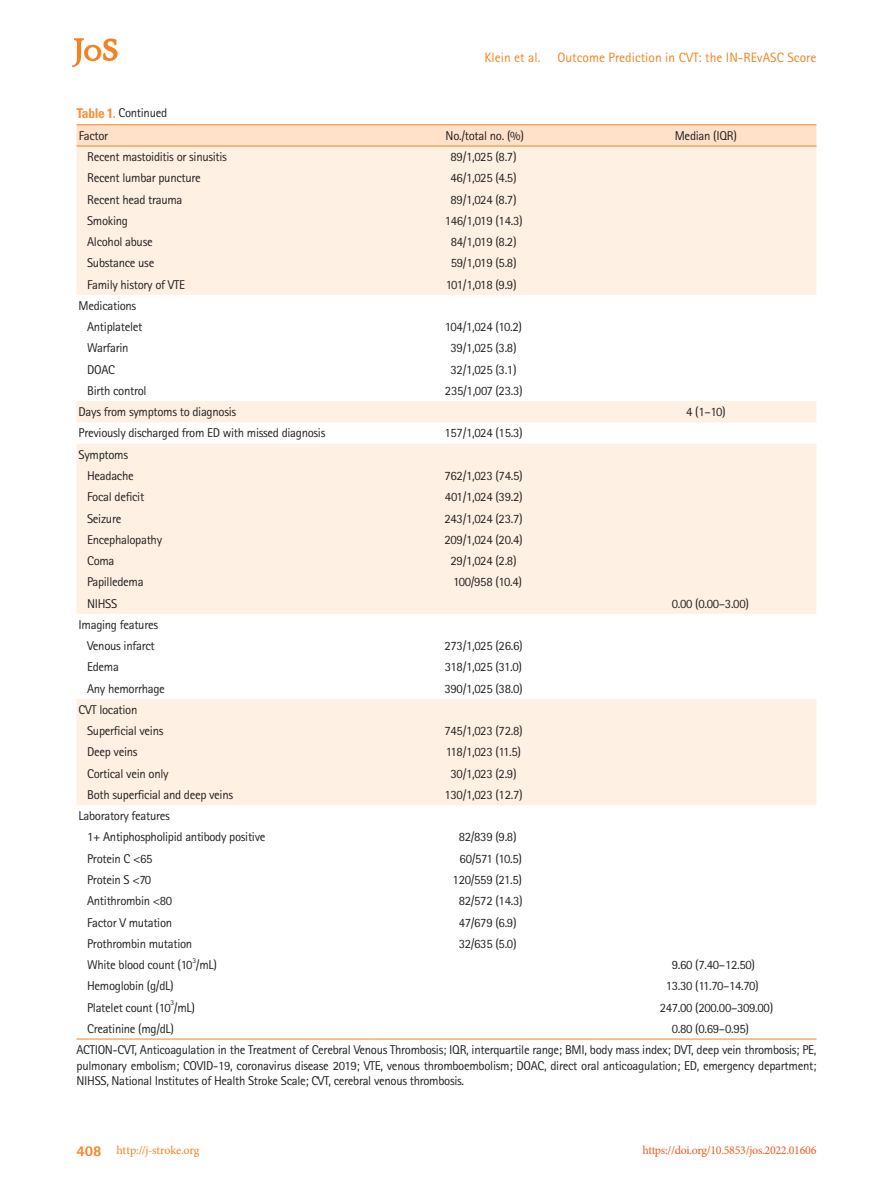
<style>
.page{position:relative;width:893px;height:1191px;background:#fff}
.page>*{position:absolute;margin:0;border:0;box-sizing:border-box;transform-origin:0 0}
.t1{font:13.5px "Rotis Sans Serif Std";color:#f58220}
.t2{font:12.75px/21.3px "Rotis Sans Serif Std";letter-spacing:-.025em;color:#231f20}
.t3{font:12.75px "Rotis Sans Serif Std";letter-spacing:-.045em;color:#231f20}
.t4{font:12px "Minion Pro";letter-spacing:-.025em;color:#f15921}
.t5{font:12px "Minion Pro";letter-spacing:-.015em;color:#f58220}
.t6{font:7.5px "Rotis Sans Serif Std";color:#231f20}
.s1{font-family:"Univers LT Std";font-weight:700;font-stretch:condensed;font-size:13.5px;color:#f6923c}
.s2{font-family:"Rotis Sans Serif Std";font-weight:800;font-size:15px}
</style>
<div class="page">
<svg style="left:72px;top:38px;width:46px;height:29px"></svg>
<svg style="left:77px;top:147px;width:739px;height:658px;fill:#fef0e2"></svg>
<svg style="left:77px;top:124px;width:739px;height:23px"></svg>
<hr style="left:85px;top:146px;width:289px;height:1px;background:#f58220">
<hr style="left:374px;top:146px;width:221px;height:1px;background:#f58220">
<hr style="left:595px;top:146px;width:221px;height:1px;background:#f58220">
<hr style="left:85px;top:1038px;width:289px;height:1px;background:#f58220">
<hr style="left:374px;top:1038px;width:221px;height:1px;background:#f58220">
<hr style="left:595px;top:1038px;width:221px;height:1px;background:#f58220">
<p class="t2" style="left:77px;top:102px;width:92px"><span class="s1">Table 1.</span> Continued</p>
<p class="t1" style="left:484px;top:50px;width:57px">Klein et al.</p>
<p class="t1" style="left:557px;top:50px;width:260px">Outcome Prediction in CVT: the IN-REvASC Score</p>
<p class="t2" style="left:79px;top:125px;width:31px">Factor</p>
<p class="t2" style="left:446px;top:125px;width:80px">No./total no. (%)</p>
<p class="t2" style="left:675px;top:125px;width:64px">Median (IQR)</p>
<p class="t2" style="left:87px;top:146px;width:141px">Recent mastoiditis or sinusitis</p>
<p class="t2" style="left:451px;top:146px;width:67px">89/1,025 (8.7)</p>
<p class="t2" style="left:87px;top:167px;width:115px">Recent lumbar puncture</p>
<p class="t2" style="left:451px;top:167px;width:67px">46/1,025 (4.5)</p>
<p class="t2" style="left:87px;top:188px;width:97px">Recent head trauma</p>
<p class="t2" style="left:451px;top:188px;width:67px">89/1,024 (8.7)</p>
<p class="t2" style="left:87px;top:210px;width:42px">Smoking</p>
<p class="t2" style="left:445px;top:210px;width:79px">146/1,019 (14.3)</p>
<p class="t2" style="left:87px;top:231px;width:67px">Alcohol abuse</p>
<p class="t2" style="left:451px;top:231px;width:67px">84/1,019 (8.2)</p>
<p class="t2" style="left:87px;top:252px;width:69px">Substance use</p>
<p class="t2" style="left:451px;top:252px;width:67px">59/1,019 (5.8)</p>
<p class="t2" style="left:87px;top:274px;width:99px">Family history of VTE</p>
<p class="t2" style="left:446px;top:274px;width:72px">101/1,018 (9.9)</p>
<p class="t2" style="left:87px;top:295px;width:57px;text-indent:-9px">Medications<br>Antiplatelet</p>
<p class="t2" style="left:445px;top:316px;width:79px">104/1,024 (10.2)</p>
<p class="t2" style="left:87px;top:337px;width:43px">Warfarin</p>
<p class="t2" style="left:451px;top:337px;width:67px">39/1,025 (3.8)</p>
<p class="t2" style="left:87px;top:359px;width:29px">DOAC</p>
<p class="t2" style="left:451px;top:359px;width:67px">32/1,025 (3.1)</p>
<p class="t2" style="left:87px;top:380px;width:61px">Birth control</p>
<p class="t2" style="left:445px;top:380px;width:79px">235/1,007 (23.3)</p>
<p class="t2" style="left:79px;top:401px;width:159px">Days from symptoms to diagnosis</p>
<p class="t2" style="left:686px;top:401px;width:41px">4 (1–10)</p>
<p class="t2" style="left:79px;top:422px;width:248px">Previously discharged from ED with missed diagnosis</p>
<p class="t2" style="left:444px;top:422px;width:80px">157/1,024 (15.3)</p>
<p class="t2" style="left:87px;top:444px;width:48px;text-indent:-9px">Symptoms<br>Headache</p>
<p class="t2" style="left:444px;top:465px;width:80px">762/1,023 (74.5)</p>
<p class="t2" style="left:87px;top:486px;width:59px">Focal deficit</p>
<p class="t2" style="left:445px;top:486px;width:79px">401/1,024 (39.2)</p>
<p class="t2" style="left:87px;top:507px;width:36px">Seizure</p>
<p class="t2" style="left:444px;top:507px;width:80px">243/1,024 (23.7)</p>
<p class="t2" style="left:87px;top:529px;width:76px">Encephalopathy</p>
<p class="t2" style="left:444px;top:529px;width:80px">209/1,024 (20.4)</p>
<p class="t2" style="left:87px;top:550px;width:29px">Coma</p>
<p class="t2" style="left:451px;top:550px;width:67px">29/1,024 (2.8)</p>
<p class="t2" style="left:87px;top:571px;width:58px">Papilledema</p>
<p class="t2" style="left:453px;top:571px;width:71px">100/958 (10.4)</p>
<p class="t2" style="left:87px;top:592px;width:32px">NIHSS</p>
<p class="t2" style="left:672px;top:592px;width:79px">0.00 (0.00–3.00)</p>
<p class="t2" style="left:79px;top:614px;width:81px;text-align:center">Imaging features<br>Venous infarct</p>
<p class="t2" style="left:444px;top:635px;width:80px">273/1,025 (26.6)</p>
<p class="t2" style="left:87px;top:656px;width:33px">Edema</p>
<p class="t2" style="left:445px;top:656px;width:79px">318/1,025 (31.0)</p>
<p class="t2" style="left:87px;top:677px;width:79px">Any hemorrhage</p>
<p class="t2" style="left:444px;top:677px;width:80px">390/1,025 (38.0)</p>
<p class="t2" style="left:87px;top:699px;width:78px;text-indent:-9px">CVT location<br>Superficial veins</p>
<p class="t2" style="left:444px;top:720px;width:80px">745/1,023 (72.8)</p>
<p class="t2" style="left:87px;top:741px;width:52px">Deep veins</p>
<p class="t2" style="left:446px;top:741px;width:77px">118/1,023 (11.5)</p>
<p class="t2" style="left:87px;top:762px;width:83px">Cortical vein only</p>
<p class="t2" style="left:451px;top:762px;width:67px">30/1,023 (2.9)</p>
<p class="t2" style="left:87px;top:784px;width:147px">Both superficial and deep veins</p>
<p class="t2" style="left:444px;top:784px;width:80px">130/1,023 (12.7)</p>
<p class="t2" style="left:87px;top:805px;width:180px;text-indent:-9px">Laboratory features<br>1+ Antiphospholipid antibody positive</p>
<p class="t2" style="left:459px;top:826px;width:59px">82/839 (9.8)</p>
<p class="t2" style="left:87px;top:847px;width:67px">Protein C &lt;65</p>
<p class="t2" style="left:460px;top:847px;width:64px">60/571 (10.5)</p>
<p class="t2" style="left:87px;top:869px;width:66px">Protein S &lt;70</p>
<p class="t2" style="left:453px;top:869px;width:71px">120/559 (21.5)</p>
<p class="t2" style="left:87px;top:890px;width:87px">Antithrombin &lt;80</p>
<p class="t2" style="left:459px;top:890px;width:65px">82/572 (14.3)</p>
<p class="t2" style="left:87px;top:911px;width:87px">Factor V mutation</p>
<p class="t2" style="left:459px;top:911px;width:59px">47/679 (6.9)</p>
<p class="t2" style="left:87px;top:932px;width:107px">Prothrombin mutation</p>
<p class="t2" style="left:459px;top:932px;width:59px">32/635 (5.0)</p>
<p class="t2" style="left:87px;top:954px;width:131px">White blood count (10 /mL)</p>
<p class="t6" style="left:192px;top:956px;width:5px">3</p>
<p class="t2" style="left:672px;top:954px;width:85px">9.60 (7.40–12.50)</p>
<p class="t2" style="left:87px;top:975px;width:88px">Hemoglobin (g/dL)</p>
<p class="t3" style="left:666px;top:978px;width:94px">13.30 (11.70–14.70)</p>
<p class="t2" style="left:87px;top:996px;width:109px">Platelet count (10 /mL)</p>
<p class="t6" style="left:170px;top:998px;width:5px">3</p>
<p class="t2" style="left:660px;top:996px;width:115px">247.00 (200.00–309.00)</p>
<p class="t2" style="left:87px;top:1017px;width:88px">Creatinine (mg/dL)</p>
<p class="t2" style="left:77px;top:1017px;width:741px;text-indent:595px">0.80 (0.69–0.95)<br>ACTION-CVT, Anticoagulation in the Treatment of Cerebral Venous Thrombosis; IQR, interquartile range; BMI, body mass index; DVT, deep vein thrombosis; PE,</p>
<p class="t2" style="left:77px;top:1057px;width:741px;line-height:15.3px">pulmonary embolism; COVID-19, coronavirus disease 2019; VTE, venous thromboembolism; DOAC, direct oral anticoagulation; ED, emergency department;<br>NIHSS, National Institutes of Health Stroke Scale; CVT, cerebral venous thrombosis.</p>
<p class="t5" style="left:77px;top:1142px;width:124px"><span class="s2">408</span> http://j-stroke.org</p>
<p class="t4" style="left:643px;top:1142px;width:175px">https://doi.org/10.5853/jos.2022.01606</p>
</div>
